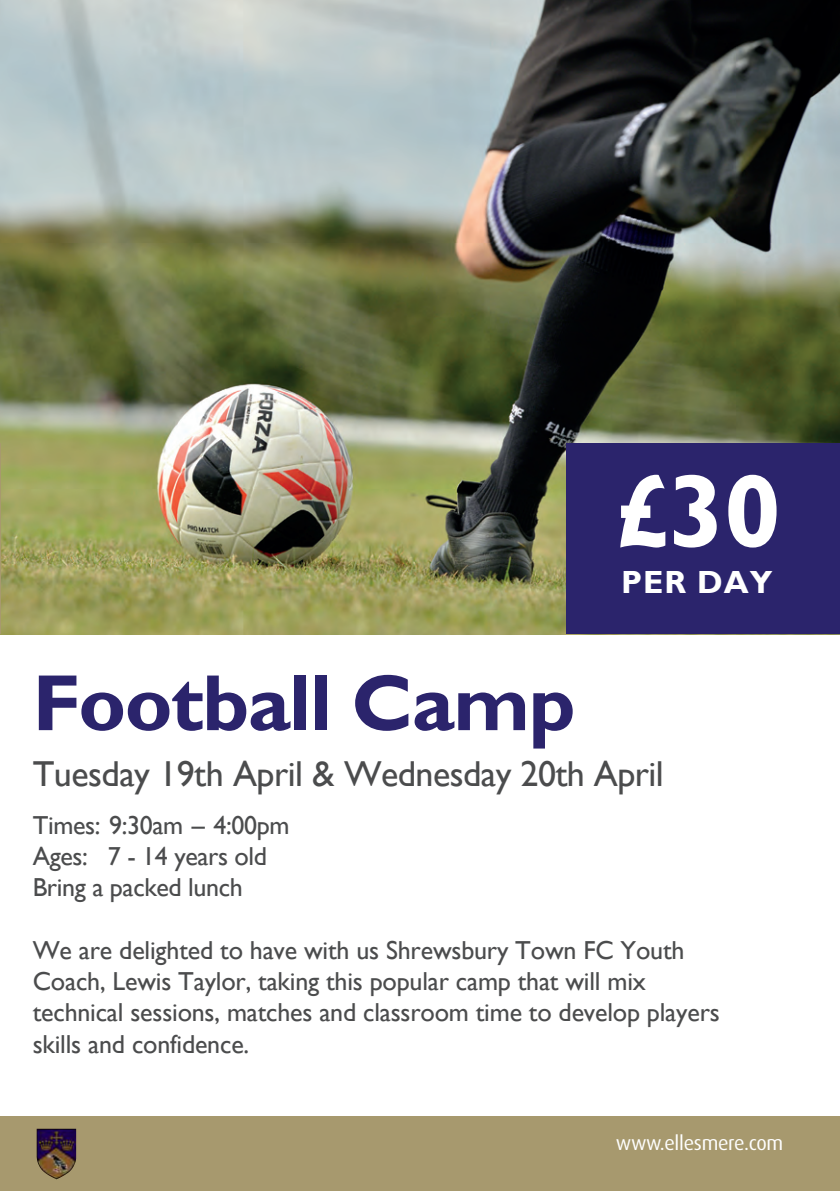
<style>
.page{position:relative;width:840px;height:1191px;background:#fff}
.page>*{position:absolute;margin:0;border:0;box-sizing:border-box;transform-origin:0 0}
.t1{font:700 104px "Gill Sans";color:#fff}
.t2{font:700 80px "Gill Sans";letter-spacing:-.015em;color:#2b246c}
.t3{font:36px "Gill Sans";letter-spacing:-.015em;color:#4b4c4d}
.t4{font:700 32px "Gill Sans";letter-spacing:.03em;color:#fff}
.t5{font:26px/31.2px "Gill Sans";letter-spacing:-.01em;color:#4b4c4d}
.t6{font:20px "Dax";letter-spacing:-.015em;color:#fff}
</style>
<div class="page">
<img style="left:0;top:0;width:839px;height:634px">
<div style="left:566px;top:443px;width:273px;height:190px;background:#2b246c"></div>
<div style="left:0;top:1116px;width:839px;height:75px;background:#a7996e"></div>
<hr style="left:0;top:443px;width:1px;height:191px;background:#a7996e">
<img style="left:37px;top:1128px;width:40px;height:51px">
<h1 class="t1" style="left:615px;top:449px;width:167px">£30</h1>
<p class="t4" style="left:620px;top:563px;width:153px">PER DAY</p>
<h2 class="t2" style="left:33px;top:655px;width:544px">Football Camp</h2>
<h3 class="t3" style="left:33px;top:753px;width:632px">Tuesday 19th April &amp; Wednesday 20th April</h3>
<p class="t5" style="left:33px;top:810px;width:258px">Times: 9:30am – 4:00pm<br>Ages: 7 - 14 years old<br>Bring a packed lunch</p>
<p class="t5" style="left:33px;top:935px;width:688px">We are delighted to have with us Shrewsbury Town FC Youth Coach, Lewis Taylor, taking this popular camp that will mix technical sessions, matches and classroom time to develop players skills and confidence.</p>
<p class="t6" style="left:615px;top:1131px;width:169px">www.ellesmere.com</p>
</div>
